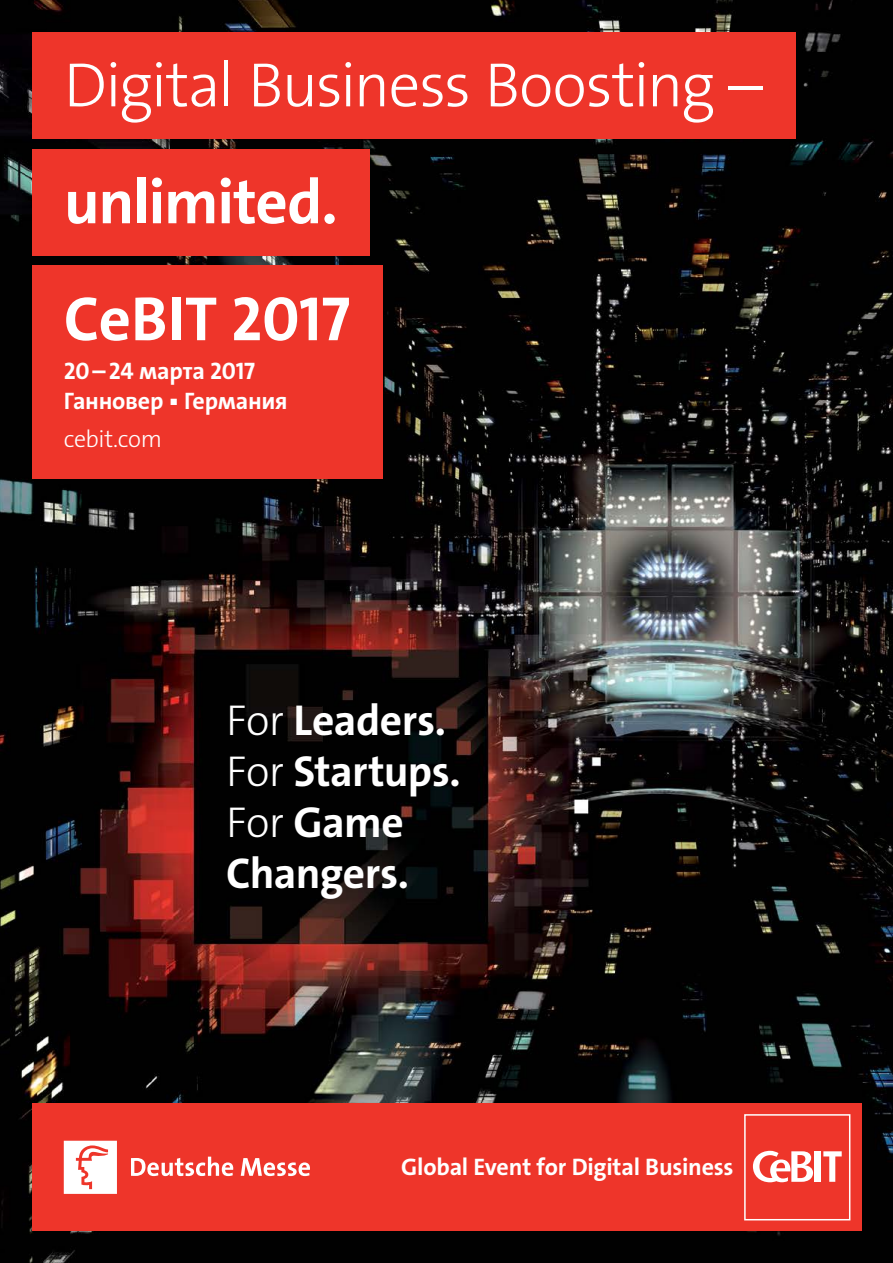
<style>
.page{position:relative;width:893px;height:1263px;background:#fff}
.page>*{position:absolute;margin:0;border:0;box-sizing:border-box;transform-origin:0 0}
.t1{font:63px "The Sans LP3 Lig";letter-spacing:-.03em;color:#fff}
.t2{font:63px/117px "The Sans LP7 Bld";letter-spacing:-.015em;color:#fff}
.t3{font:43.5px/51px "The Sans LP7 Bld";letter-spacing:-.015em;color:#fff}
.t4{font:24px/30px "The Sans LP7 Bld";letter-spacing:-.01em;color:#fff}
.t5{font:24px "The Sans LP3 Lig";letter-spacing:-.015em;color:#fff}
.s1{font-family:"The Sans LP3 Lig"}
</style>
<div class="page">
<img style="left:0;top:0;width:893px;height:1263px">
<div style="left:32px;top:32px;width:763px;height:106px;background:#ee352a"></div>
<div style="left:32px;top:149px;width:338px;height:106px;background:#ee352a"></div>
<div style="left:32px;top:266px;width:350px;height:213px;background:#ee352a"></div>
<div style="left:32px;top:1103px;width:829px;height:128px;background:#ee352a"></div>
<svg style="left:131px;top:1156px;width:102px;height:20px"></svg>
<svg style="left:241px;top:1158px;width:69px;height:18px"></svg>
<svg style="left:64px;top:1141px;width:53px;height:53px;background:#fce6e5"></svg>
<div style="left:815px;top:1151px;width:6px;height:31px;background:#fff"></div>
<svg style="left:823px;top:1151px;width:19px;height:31px"></svg>
<svg style="left:753px;top:1151px;width:60px;height:31px"></svg>
<div style="left:744px;top:1114px;width:106px;height:106px;border:2px solid #fff"></div>
<h1 class="t1" style="left:64px;top:45px;width:701px">Digital Business Boosting –</h1>
<h1 class="t2" style="left:64px;top:144px;width:288px">unlimited.<br>CeBIT 2017</h1>
<p class="t4" style="left:64px;top:356px;width:225px">20–24 марта 2017<br>Ганновер ▪ Германия</p>
<p class="t5" style="left:64px;top:424px;width:100px">cebit.com</p>
<h2 class="t3" style="left:226px;top:695px;width:236px"><span class="s1">For</span> Leaders.<br><span class="s1">For</span> Startups.<br><span class="s1">For</span> Game<br>Changers.</h2>
<p class="t4" style="left:401px;top:1152px;width:334px">Global Event for Digital Business</p>
</div>
